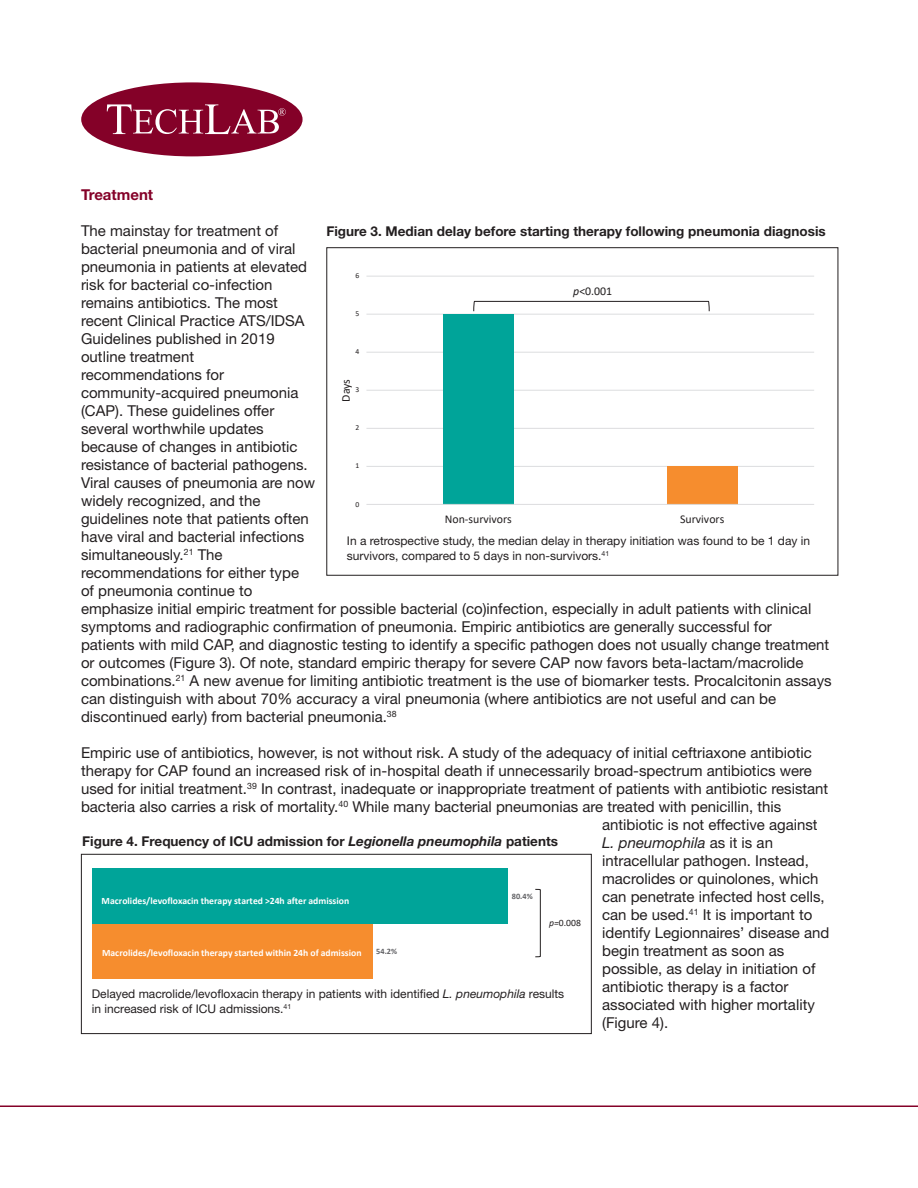
<style>
.page{position:relative;width:918px;height:1188px;background:#fff}
.page>*{position:absolute;margin:0;border:0;box-sizing:border-box;transform-origin:0 0}
.t1{font:15px/18px "Helvetica Neue LT Std";color:#231f20}
.t2{font:italic 15px "Helvetica Neue LT Std";color:#231f20}
.t3{font:700 15px "Helvetica Neue LT Std";color:#840128}
.t4{font:700 13.5px "Helvetica Neue LT Std";color:#231f20}
.t5{font:12px/14.4px "Helvetica Neue LT Std";color:#231f20}
.t6{font:11.85px "Calibri";color:#231f20}
.t7{font:700 9.6px "Calibri";color:#fff}
.t8{font:9.6px "Calibri";color:#231f20}
.t9{font:700 8.25px "Calibri";color:#636366}
.t10{font:7.65px "Calibri";color:#231f20}
.s1{font-style:normal}
.s2{font-style:italic}
</style>
<div class="page">
<div style="left:81px;top:82px;width:222px;height:74px;background:#840128;border-radius:50%"></div>
<svg style="left:107px;top:104px;width:179px;height:30px"></svg>
<hr style="left:0;top:1106px;width:918px;height:1px;background:#840128">
<hr style="left:366px;top:466px;width:448px;height:1px;background:#dcdddf">
<hr style="left:366px;top:428px;width:448px;height:1px;background:#dcdddf">
<hr style="left:366px;top:390px;width:448px;height:1px;background:#dcdddf">
<hr style="left:366px;top:352px;width:448px;height:1px;background:#dcdddf">
<hr style="left:366px;top:314px;width:448px;height:1px;background:#dcdddf">
<hr style="left:366px;top:276px;width:448px;height:1px;background:#dcdddf">
<div style="left:667px;top:466px;width:70px;height:38px;background:#f68d2e"></div>
<div style="left:443px;top:314px;width:70px;height:190px;background:#00a499"></div>
<hr style="left:366px;top:504px;width:448px;height:1px;background:#dcdddf">
<svg style="left:473px;top:301px;width:237px;height:11px"></svg>
<div style="left:92px;top:923px;width:280px;height:55px;background:#f68d2e"></div>
<div style="left:92px;top:868px;width:416px;height:55px;background:#00a499"></div>
<svg style="left:535px;top:889px;width:6px;height:68px"></svg>
<div style="left:81px;top:854px;width:511px;height:180px;border:1px solid #231f20"></div>
<p class="t3" style="left:81px;top:185px;width:74px">Treatment</p>
<p class="t1" style="left:81px;top:221px;width:752px">The mainstay for treatment of<br>bacterial pneumonia and of viral<br>pneumonia in patients at elevated<br>risk for bacterial co-infection<br>remains antibiotics. The most<br>recent Clinical Practice ATS/IDSA<br>Guidelines published in 2019<br>outline treatment<br>recommendations for<br>community-acquired pneumonia<br>(CAP). These guidelines offer<br>several worthwhile updates<br>because of changes in antibiotic<br>resistance of bacterial pathogens.<br>Viral causes of pneumonia are now<br>widely recognized, and the<br>guidelines note that patients often<br>have viral and bacterial infections<br>simultaneously.<sup>21</sup> The<br>recommendations for either type<br>of pneumonia continue to<br>emphasize initial empiric treatment for possible bacterial (co)infection, especially in adult patients with clinical symptoms and radiographic confirmation of pneumonia. Empiric antibiotics are generally successful for<br>patients with mild CAP, and diagnostic testing to identify a specific pathogen does not usually change treatment or outcomes (Figure 3). Of note, standard empiric therapy for severe CAP now favors beta-lactam/macrolide combinations.<sup>21</sup> A new avenue for limiting antibiotic treatment is the use of biomarker tests. Procalcitonin assays can distinguish with about 70% accuracy a viral pneumonia (where antibiotics are not useful and can be discontinued early) from bacterial pneumonia.<sup>38</sup></p>
<p class="t1" style="left:81px;top:743px;width:732px">Empiric use of antibiotics, however, is not without risk. A study of the adequacy of initial ceftriaxone antibiotic</p>
<p class="t1" style="left:81px;top:761px;width:732px">therapy for CAP found an increased risk of in-hospital death if unnecessarily broad-spectrum antibiotics were</p>
<p class="t1" style="left:81px;top:779px;width:749px">used for initial treatment.<sup>39</sup> In contrast, inadequate or inappropriate treatment of patients with antibiotic resistant</p>
<p class="t1" style="left:81px;top:797px;width:702px">bacteria also carries a risk of mortality.<sup>40</sup> While many bacterial pneumonias are treated with penicillin, this</p>
<p class="t1" style="left:602px;top:815px;width:217px">antibiotic is not effective against</p>
<p class="t2" style="left:602px;top:833px;width:172px">L. pneumophila <span class="s1">as it is an</span></p>
<p class="t1" style="left:602px;top:851px;width:208px">intracellular pathogen. Instead,</p>
<p class="t1" style="left:602px;top:869px;width:218px">macrolides or quinolones, which</p>
<p class="t1" style="left:602px;top:887px;width:224px">can penetrate infected host cells,</p>
<p class="t1" style="left:602px;top:905px;width:212px">can be used.<sup>41</sup> It is important to</p>
<p class="t1" style="left:602px;top:923px;width:229px">identify Legionnaires’ disease and</p>
<p class="t1" style="left:602px;top:941px;width:184px">begin treatment as soon as</p>
<p class="t1" style="left:602px;top:959px;width:215px">possible, as delay in initiation of</p>
<p class="t1" style="left:602px;top:977px;width:188px">antibiotic therapy is a factor</p>
<p class="t1" style="left:602px;top:995px;width:214px">associated with higher mortality</p>
<p class="t1" style="left:602px;top:1013px;width:68px">(Figure 4).</p>
<p class="t4" style="left:326px;top:223px;width:501px">Figure 3. Median delay before starting therapy following pneumonia diagnosis</p>
<p class="t10" style="left:356px;top:270px;width:5px">6</p>
<p class="t6" style="left:573px;top:283px;width:40px"><span class="s2">p</span>&lt;0.001</p>
<p class="t10" style="left:356px;top:309px;width:5px">5</p>
<p class="t10" style="left:356px;top:347px;width:5px">4</p>
<p class="t6" style="left:338px;top:402px;width:24px;rotate:-90deg">Days</p>
<p class="t10" style="left:356px;top:385px;width:5px">3</p>
<p class="t10" style="left:356px;top:423px;width:5px">2</p>
<p class="t10" style="left:356px;top:461px;width:5px">1</p>
<p class="t10" style="left:356px;top:499px;width:5px">0</p>
<p class="t6" style="left:445px;top:511px;width:69px">Non-survivors</p>
<p class="t6" style="left:680px;top:511px;width:46px">Survivors</p>
<p class="t5" style="left:347px;top:534px;width:465px">In a retrospective study, the median delay in therapy initiation was found to be 1 day in survivors, compared to 5 days in non-survivors.<sup>41</sup></p>
<p class="t4" style="left:82px;top:833px;width:477px">Figure 4. Frequency of ICU admission for <span class="s2">Legionella pneumophila</span> patients</p>
<p class="t9" style="left:512px;top:890px;width:22px">80.4%</p>
<p class="t7" style="left:102px;top:894px;width:249px">Macrolides/levofloxacin therapy started &gt;24h after admission</p>
<p class="t8" style="left:549px;top:916px;width:33px"><span class="s2">p=</span>0.008</p>
<p class="t9" style="left:376px;top:945px;width:22px">54.2%</p>
<p class="t7" style="left:102px;top:946px;width:261px">Macrolides/levofloxacin therapy started within 24h of admission</p>
<p class="t5" style="left:92px;top:987px;width:474px">Delayed macrolide/levofloxacin therapy in patients with identified <span class="s2">L. pneumophila</span> results in increased risk of ICU admissions.<sup>41</sup></p>
</div>
